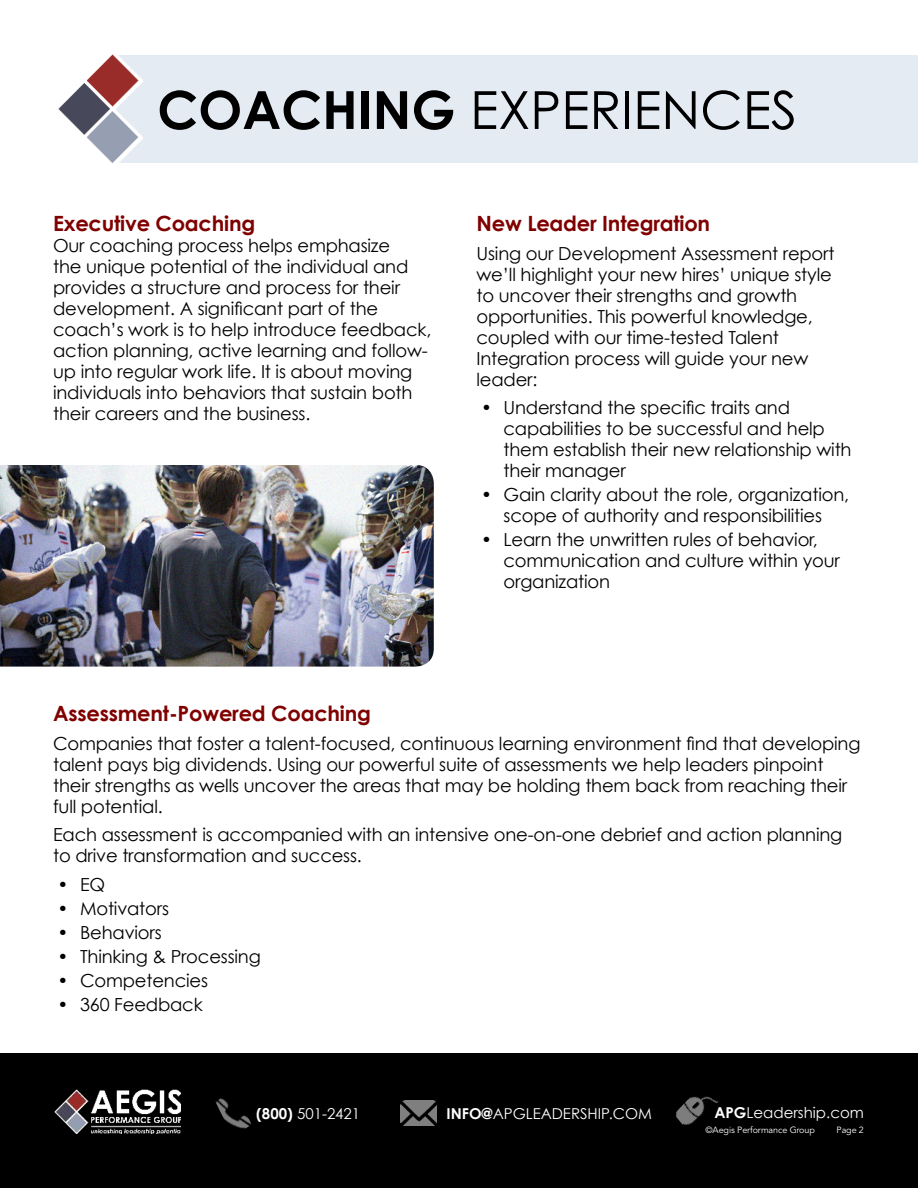
<style>
.page{position:relative;width:918px;height:1188px;background:#fff}
.page>*{position:absolute;margin:0;border:0;box-sizing:border-box;transform-origin:0 0}
.t1{font:52.5px "Century Gothic";color:#000}
.t2{font:700 21px "Century Gothic";letter-spacing:-.01em;color:#800000}
.t3{font:18px/21px "Century Gothic";letter-spacing:-.01em;color:#000}
.t4{font:15px "Century Gothic";color:#fff}
.t5{font:9px "Avenir LT Std";letter-spacing:-.01em;color:#fff}
.s1{font-weight:700}
</style>
<div class="page">
<div style="left:111px;top:56px;width:807px;height:107px;background:#e4ebf2"></div>
<img style="left:58px;top:54px;width:84px;height:110px">
<div style="left:0;top:1053px;width:918px;height:135px;background:#000"></div>
<img style="left:675px;top:1096px;width:44px;height:29px">
<img style="left:215px;top:1098px;width:36px;height:31px">
<img style="left:54px;top:1089px;width:126px;height:45px">
<img style="left:401px;top:1100px;width:36px;height:26px">
<img style="left:0;top:465px;width:434px;height:202px">
<h1 class="t1" style="left:157px;top:90px;width:641px"><span class="s1">COACHING</span> EXPERIENCES</h1>
<p class="t2" style="left:53px;top:215px;width:204px">Executive Coaching</p>
<p class="t3" style="left:53px;top:237px;width:380px">Our coaching process helps emphasize<br>the unique potential of the individual and provides a structure and process for their development. A significant part of the coach’s work is to help introduce feedback, action planning, active learning and follow&shy;up into regular work life. It is about moving individuals into behaviors that sustain both their careers and the business.</p>
<p class="t2" style="left:477px;top:215px;width:235px">New Leader Integration</p>
<p class="t3" style="left:477px;top:242px;width:360px">Using our Development Assessment report we’ll highlight your new hires’ unique style to uncover their strengths and growth opportunities. This powerful knowledge, coupled with our time-tested Talent Integration process will guide your new leader:</p>
<p class="t3" style="left:504px;top:399px;width:350px;text-indent:-22px">• Understand the specific traits and capabilities to be successful and help them establish their new relationship with their manager</p>
<p class="t3" style="left:481px;top:486px;width:370px;text-align:center">• Gain clarity about the role, organization, scope of authority and responsibilities</p>
<p class="t3" style="left:504px;top:531px;width:338px;text-indent:-22px">• Learn the unwritten rules of behavior, communication and culture within your organization</p>
<p class="t2" style="left:53px;top:705px;width:319px">Assessment-Powered Coaching</p>
<p class="t3" style="left:53px;top:732px;width:809px">Companies that foster a talent-focused, continuous learning environment find that developing talent pays big dividends. Using our powerful suite of assessments we help leaders pinpoint their strengths as wells uncover the areas that may be holding them back from reaching their full potential.</p>
<p class="t3" style="left:53px;top:824px;width:791px">Each assessment is accompanied with an intensive one-on-one debrief and action planning to drive transformation and success.</p>
<p class="t3" style="left:58px;top:875px;width:49px">• EQ</p>
<p class="t3" style="left:58px;top:899px;width:113px">• Motivators</p>
<p class="t3" style="left:58px;top:923px;width:106px">• Behaviors</p>
<p class="t3" style="left:58px;top:947px;width:205px">• Thinking &amp; Processing</p>
<p class="t3" style="left:58px;top:971px;width:152px">• Competencies</p>
<p class="t3" style="left:58px;top:995px;width:147px">• 360 Feedback</p>
<p class="t4" style="left:256px;top:1108px;width:105px"><span class="s1">(800)</span> 501-2421</p>
<p class="t4" style="left:447px;top:1108px;width:207px"><span class="s1">INFO@</span>APGLEADERSHIP.COM</p>
<p class="t4" style="left:714px;top:1107px;width:151px"><span class="s1">APG</span>Leadership.com</p>
<p class="t5" style="left:706px;top:1126px;width:111px">©Aegis Performance Group</p>
<p class="t5" style="left:837px;top:1126px;width:29px">Page 2</p>
</div>
